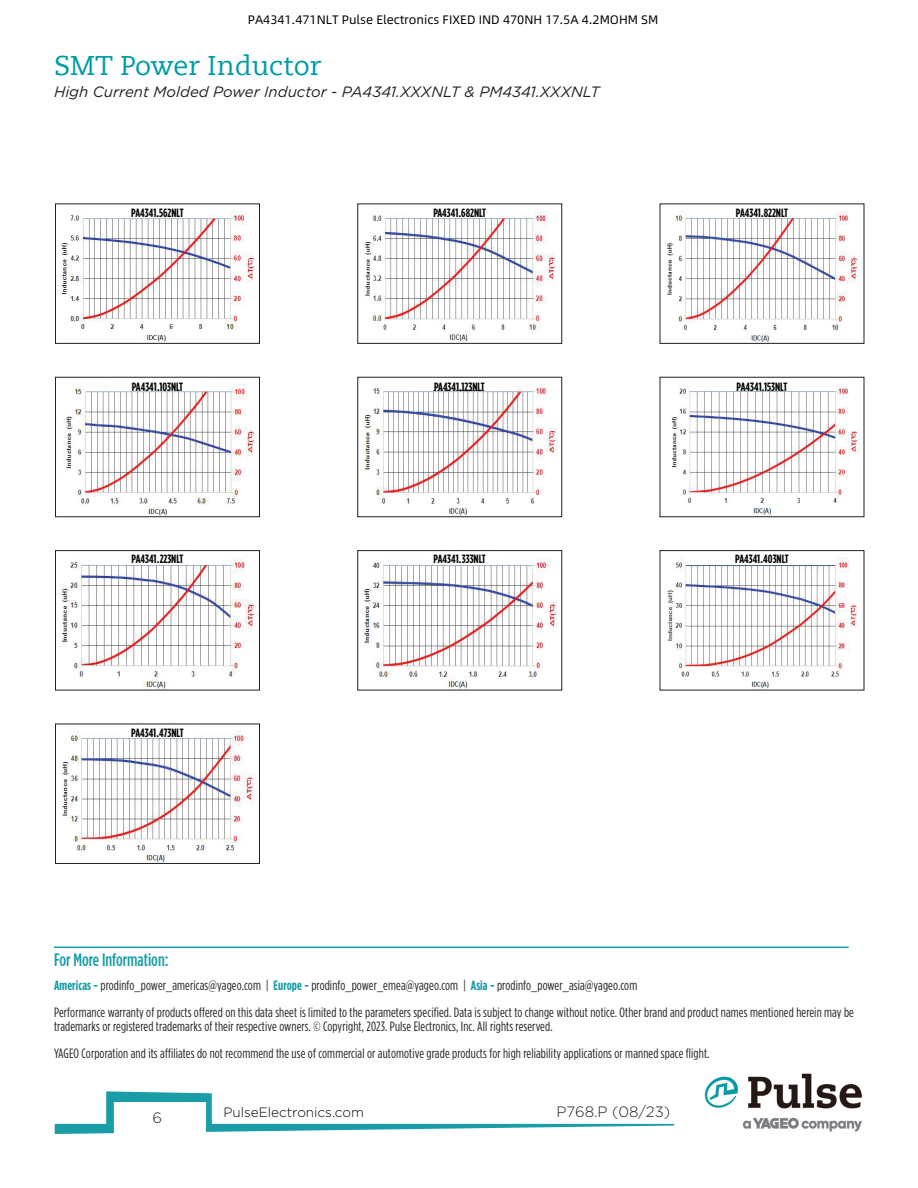
<style>
.page{position:relative;width:918px;height:1188px;background:#fff}
.page>*{position:absolute;margin:0;border:0;box-sizing:border-box;transform-origin:0 0}
.t1{font:27px "Caecilia LT Std";color:#009ca6}
.t2{font:500 18px "Gotham Condensed";color:#1a9da7}
.t3{font:italic 15px "Gotham";color:#231f20}
.t4{font:300 15px "Gotham";color:#231f20}
.t5{font:13.5px/27px "Gotham Condensed";letter-spacing:.01em;color:#231f20}
.t6{font:300 13.5px "Gotham";color:#000}
.t7{font:12.3px "Alibaba Pu Hui Ti 3 55 Regular";color:#000}
.t8{font:700 12px "Gotham Condensed";color:#040503}
.s1{font-weight:700;color:#1a9da7}
</style>
<div class="page">
<img style="left:704px;top:1073px;width:158px;height:59px">
<svg style="left:55px;top:1091px;width:619px;height:43px"></svg>
<hr style="left:54px;top:947px;width:795px;height:1px;background:#1a9da7">
<img style="left:61px;top:210px;width:196px;height:132px">
<div style="left:109px;top:206px;width:104px;height:12px;background:#fff"></div>
<div style="left:55px;top:204px;width:205px;height:140px;border:1px solid #231f20"></div>
<img style="left:66px;top:384px;width:191px;height:131px">
<div style="left:109px;top:379px;width:104px;height:12px;background:#fff"></div>
<div style="left:55px;top:377px;width:205px;height:140px;border:1px solid #231f20"></div>
<img style="left:62px;top:558px;width:196px;height:130px">
<div style="left:95px;top:552px;width:123px;height:12px;background:#fff"></div>
<div style="left:55px;top:550px;width:205px;height:140px;border:1px solid #231f20"></div>
<img style="left:62px;top:731px;width:195px;height:131px">
<div style="left:125px;top:726px;width:66px;height:11px;background:#fff"></div>
<div style="left:55px;top:724px;width:205px;height:140px;border:1px solid #231f20"></div>
<img style="left:666px;top:210px;width:196px;height:132px">
<div style="left:717px;top:206px;width:103px;height:12px;background:#fff"></div>
<div style="left:660px;top:204px;width:204px;height:140px;border:1px solid #231f20"></div>
<img style="left:671px;top:383px;width:190px;height:132px">
<div style="left:710px;top:378px;width:104px;height:12px;background:#fff"></div>
<div style="left:660px;top:377px;width:204px;height:140px;border:1px solid #231f20"></div>
<img style="left:667px;top:557px;width:190px;height:131px">
<div style="left:734px;top:552px;width:59px;height:12px;background:#fff"></div>
<div style="left:660px;top:550px;width:204px;height:140px;border:1px solid #231f20"></div>
<img style="left:365px;top:211px;width:190px;height:131px">
<div style="left:410px;top:206px;width:103px;height:12px;background:#fff"></div>
<div style="left:357px;top:204px;width:205px;height:140px;border:1px solid #231f20"></div>
<img style="left:364px;top:384px;width:194px;height:131px">
<div style="left:408px;top:378px;width:103px;height:12px;background:#fff"></div>
<div style="left:357px;top:377px;width:205px;height:140px;border:1px solid #231f20"></div>
<img style="left:364px;top:558px;width:193px;height:130px">
<div style="left:428px;top:552px;width:76px;height:12px;background:#fff"></div>
<div style="left:357px;top:550px;width:205px;height:140px;border:1px solid #231f20"></div>
<p class="t7" style="left:248px;top:11px;width:412px">PA4341.471NLT Pulse Electronics FIXED IND 470NH 17.5A 4.2MOHM SM</p>
<h1 class="t1" style="left:54px;top:50px;width:269px">SMT Power Inductor</h1>
<p class="t3" style="left:54px;top:83px;width:547px">High Current Molded Power Inductor - PA4341.XXXNLT &amp; PM4341.XXXNLT</p>
<p class="t8" style="left:131px;top:206px;width:54px">PA4341.562NLT</p>
<p class="t8" style="left:433px;top:206px;width:54px">PA4341.682NLT</p>
<p class="t8" style="left:736px;top:206px;width:54px">PA4341.822NLT</p>
<p class="t8" style="left:132px;top:380px;width:53px">PA4341.103NLT</p>
<p class="t8" style="left:433px;top:380px;width:46px">PA4341.681N</p>
<p class="t8" style="left:462px;top:380px;width:25px">123 LT</p>
<p class="t8" style="left:737px;top:380px;width:52px">PA4341.153NLT</p>
<p class="t8" style="left:131px;top:551px;width:54px">PA4341.223NLT</p>
<p class="t8" style="left:434px;top:551px;width:54px">PA4341.333NLT</p>
<p class="t8" style="left:735px;top:551px;width:55px">PA4341.403NLT</p>
<p class="t8" style="left:131px;top:725px;width:54px">PA4341.473NLT</p>
<h2 class="t2" style="left:54px;top:950px;width:116px">For More Information:</h2>
<p class="t5" style="left:54px;top:972px;width:802px"><span class="s1">Americas -</span> prodinfo_power_americas@yageo.com | <span class="s1">Europe -</span> prodinfo_power_emea@yageo.com | <span class="s1">Asia -</span> prodinfo_power_asia@yageo.com<br>Performance warranty of products offered on this data sheet is limited to the parameters specified. Data is subject to change without notice. Other brand and product names mentioned herein may be</p>
<p class="t5" style="left:54px;top:1012px;width:657px">trademarks or registered trademarks of their respective owners. © Copyright, 2023. Pulse Electronics, Inc. All rights reserved.<br>YAGEO Corporation and its affiliates do not recommend the use of commercial or automotive grade products for high reliability applications or manned space flight.</p>
<p class="t4" style="left:152px;top:1109px;width:11px">6</p>
<p class="t6" style="left:224px;top:1104px;width:142px">PulseElectronics.com</p>
<p class="t4" style="left:557px;top:1103px;width:115px">P768.P (08/23)</p>
</div>
